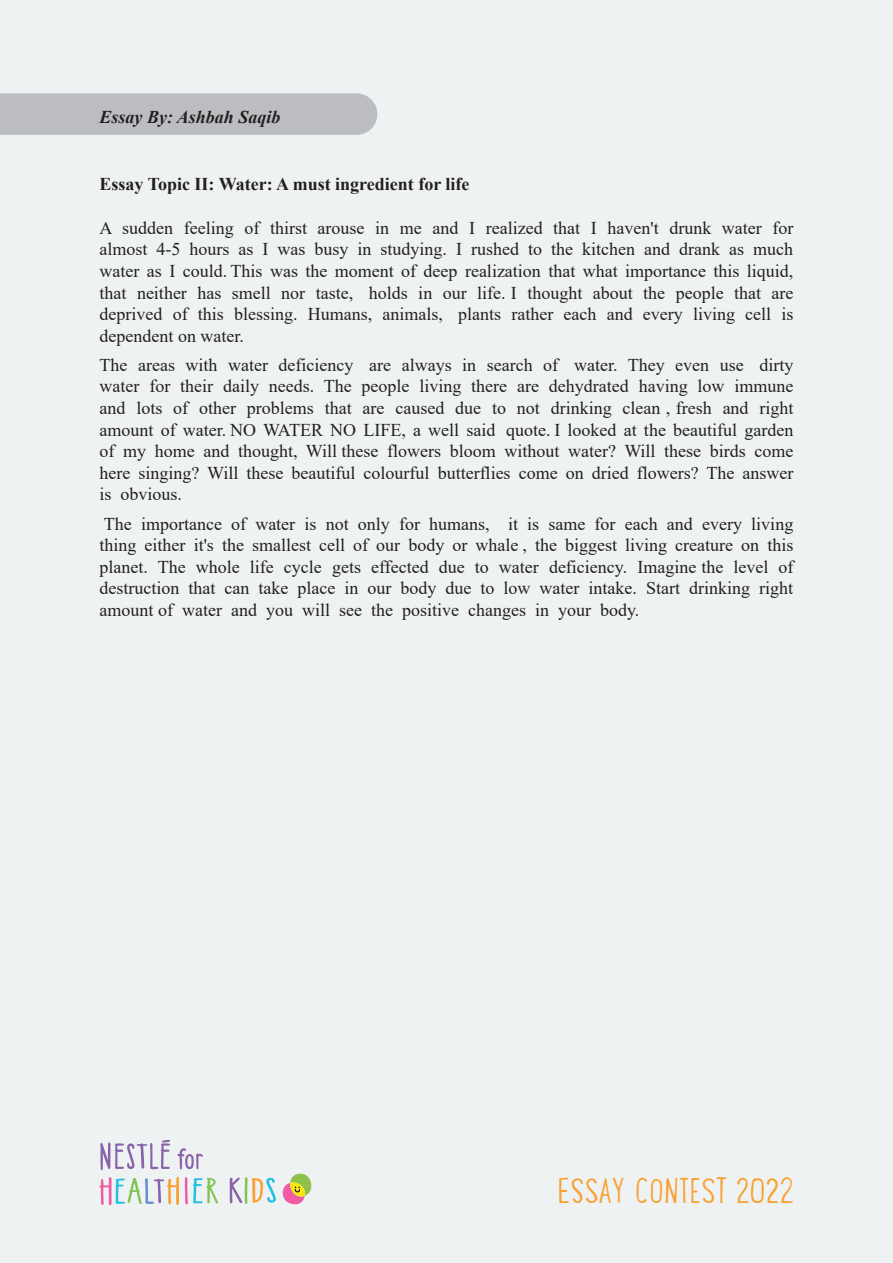
<style>
.page{position:relative;width:893px;height:1263px;background:#eff2f3}
.page>*{position:absolute;margin:0;border:0;box-sizing:border-box;transform-origin:0 0}
.t1{font:300 37.5px "Lunch Box";color:#f9a030}
.t2{font:18px/21.6px "Times New Roman";color:#231f20;text-align:justify}
.t3{font:700 18px "Times New Roman";color:#231f20}
.t4{font:italic 700 18px "Times New Roman";color:#231f20}
</style>
<div class="page">
<div style="left:0;top:93px;width:377px;height:42px;background:#bcbdc0"></div>
<svg style="left:99px;top:1177px;width:80px;height:28px"></svg>
<svg style="left:185px;top:1177px;width:33px;height:28px"></svg>
<svg style="left:100px;top:1140px;width:70px;height:30px"></svg>
<svg style="left:177px;top:1148px;width:26px;height:21px"></svg>
<svg style="left:230px;top:1173px;width:82px;height:32px"></svg>
<p class="t4" style="left:100px;top:104px;width:182px">Essay By: Ashbah Saqib</p>
<p class="t3" style="left:100px;top:171px;width:372px">Essay Topic II: Water: A must ingredient for life</p>
<p class="t2" style="left:100px;top:216px;width:695px">A sudden feeling of thirst arouse in me and I realized that I haven't drunk water for almost 4-5 hours as I was busy in studying. I rushed to the kitchen and drank as much water as I could. This was the moment of deep realization that what importance this liquid, that neither has smell nor taste, holds in our life. I thought about the people that are deprived of this blessing. Humans, animals, plants rather each and every living cell is dependent on water.</p>
<p class="t2" style="left:100px;top:353px;width:695px">The areas with water deficiency are always in search of water. They even use dirty water for their daily needs. The people living there are dehydrated having low immune and lots of other problems that are caused due to not drinking clean , fresh and right amount of water. NO WATER NO LIFE, a well said quote. I looked at the beautiful garden of my home and thought, Will these flowers bloom without water? Will these birds come here singing? Will these beautiful colourful butterflies come on dried flowers? The answer is obvious.</p>
<p class="t2" style="left:100px;top:512px;width:695px">The importance of water is not only for humans, it is same for each and every living thing either it's the smallest cell of our body or whale , the biggest living creature on this planet. The whole life cycle gets effected due to water deficiency. Imagine the level of destruction that can take place in our body due to low water intake. Start drinking right amount of water and you will see the positive changes in your body.</p>
<h1 class="t1" style="left:558px;top:1167px;width:237px">ESSAY CONTEST 2022</h1>
</div>
